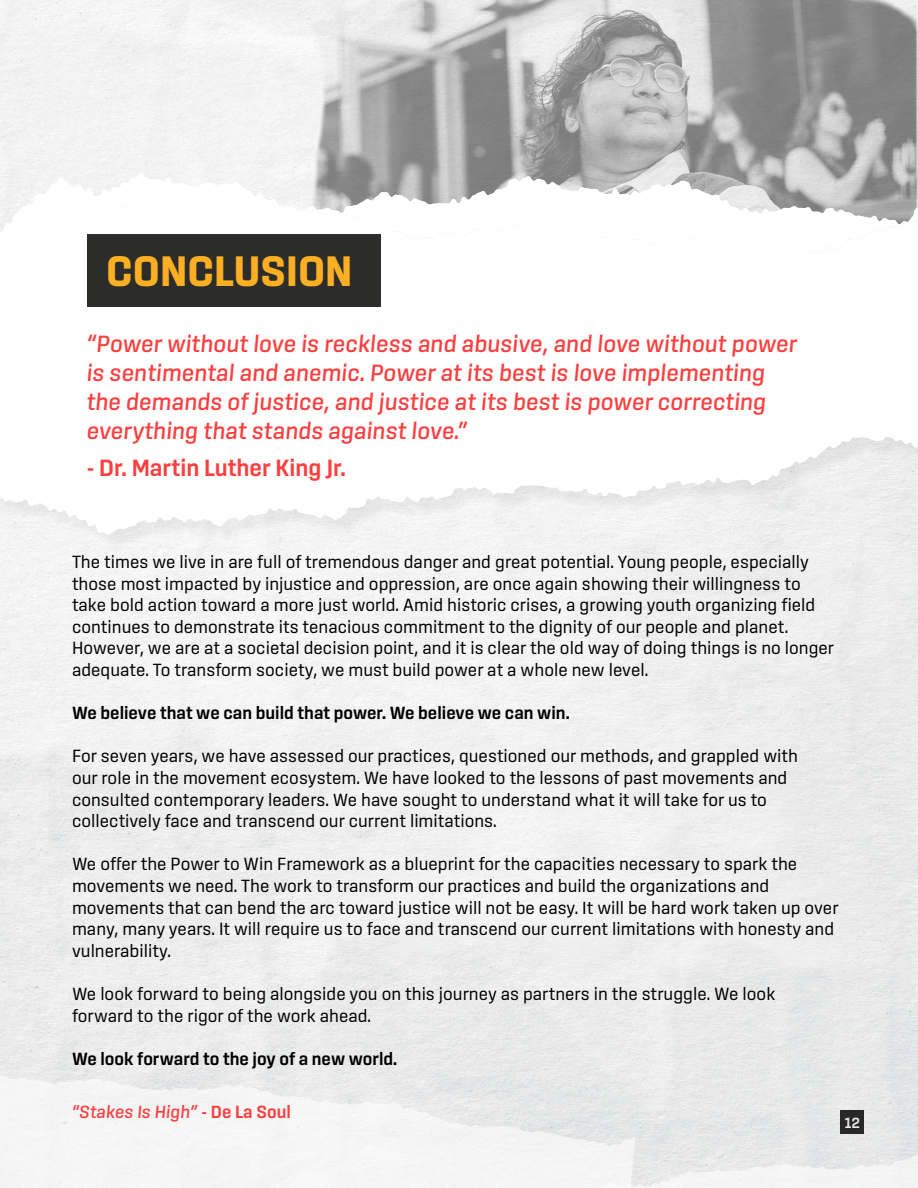
<style>
.page{position:relative;width:918px;height:1188px;background:#fff}
.page>*{position:absolute;margin:0;border:0;box-sizing:border-box;transform-origin:0 0}
.t1{font:700 43.5px "Sinter";color:#fcaf22}
.t2{font:italic 500 24px/28.8px "Sinter";color:#fc3f3f}
.t3{font:600 24px "Sinter";color:#fc3f3f}
.t4{font:18px/21.6px "Sinter";color:#000}
.t5{font:600 18px "Sinter";color:#000}
.t6{font:italic 500 18px "Sinter";color:#fc3f3f}
.t7{font:600 15px "Sinter";color:#fff}
.s1{font-weight:600;font-style:normal}
</style>
<div class="page">
<img style="left:0;top:0;width:918px;height:1089px">
<div style="left:0;top:1039px;width:636px;height:50px;background:#eaebec"></div>
<svg style="left:0;top:1058px;width:635px;height:130px;fill:#f4f4f5"></svg>
<div style="left:0;top:176px;width:918px;height:377px;background:#f2f2f3"></div>
<svg style="left:0;top:173px;width:918px;height:29px"></svg>
<svg style="left:0;top:202px;width:918px;height:321px;fill:#fff"></svg>
<svg style="left:58px;top:472px;width:406px;height:63px"></svg>
<div style="left:87px;top:235px;width:293px;height:72px;background:#2c2c2b"></div>
<svg style="left:545px;top:1089px;width:373px;height:99px"></svg>
<h1 class="t1" style="left:106px;top:246px;width:248px">CONCLUSION</h1>
<p class="t2" style="left:87px;top:329px;width:712px">“Power without love is reckless and abusive, and love without power is sentimental and anemic. Power at its best is love implementing the demands of justice, and justice at its best is power correcting everything that stands against love.”</p>
<h2 class="t3" style="left:87px;top:454px;width:261px">- Dr. Martin Luther King Jr.</h2>
<p class="t4" style="left:72px;top:551px;width:764px">The times we live in are full of tremendous danger and great potential. Young people, especially those most impacted by injustice and oppression, are once again showing their willingness to take bold action toward a more just world. Amid historic crises, a growing youth organizing field continues to demonstrate its tenacious commitment to the dignity of our people and planet.<br>However, we are at a societal decision point, and it is clear the old way of doing things is no longer adequate. To transform society, we must build power at a whole new level.</p>
<p class="t5" style="left:72px;top:703px;width:499px">We believe that we can build that power. We believe we can win.</p>
<p class="t4" style="left:72px;top:745px;width:727px">For seven years, we have assessed our practices, questioned our methods, and grappled with our role in the movement ecosystem. We have looked to the lessons of past movements and consulted contemporary leaders. We have sought to understand what it will take for us to collectively face and transcend our current limitations.</p>
<p class="t4" style="left:72px;top:853px;width:768px">We offer the Power to Win Framework as a blueprint for the capacities necessary to spark the movements we need. The work to transform our practices and build the organizations and movements that can bend the arc toward justice will not be easy. It will be hard work taken up over many, many years. It will require us to face and transcend our current limitations with honesty and vulnerability.</p>
<p class="t4" style="left:72px;top:983px;width:705px">We look forward to being alongside you on this journey as partners in the struggle. We look forward to the rigor of the work ahead.</p>
<p class="t5" style="left:72px;top:1048px;width:327px">We look forward to the joy of a new world.</p>
<p class="t6" style="left:72px;top:1101px;width:220px">“Stakes Is High” <span class="s1">- De La Soul</span></p>
<p class="t7" style="left:845px;top:1114px;width:17px">12</p>
</div>
